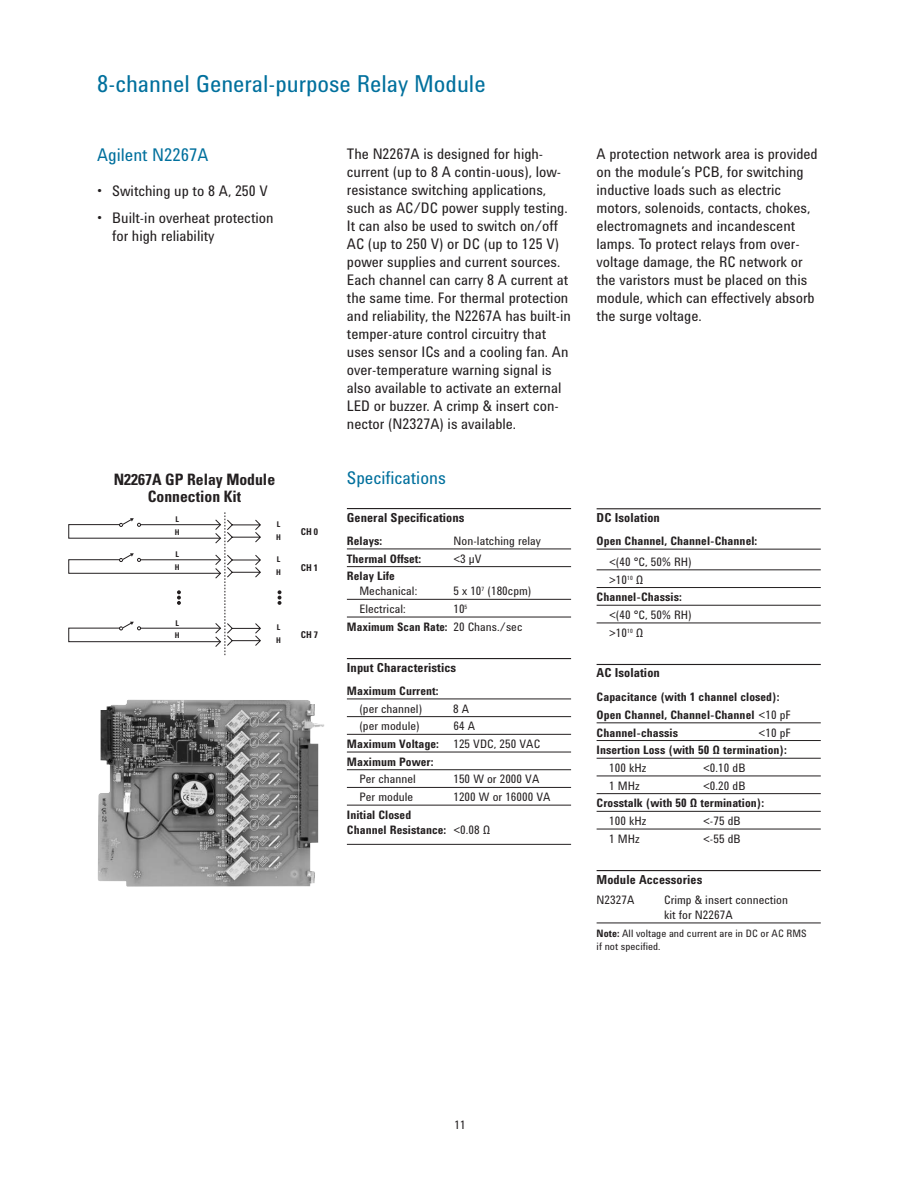
<style>
.page{position:relative;width:918px;height:1188px;background:#fff}
.page>*{position:absolute;margin:0;border:0;box-sizing:border-box;transform-origin:0 0}
.t1{font:24px "Agilent Condensed CFF";color:#00709d}
.t2{font:18px "Agilent Condensed CFF";color:#00709d}
.t3{font:700 condensed 15.75px/16.8px "Univers";color:#231f20;text-align:center}
.t4{font:15px/18px "Agilent Condensed CFF";color:#231f20}
.t5{font:700 12.75px "Agilent Condensed CFF";letter-spacing:.005em;color:#231f20}
.t6{font:700 12px/17.7px "Agilent Condensed CFF";letter-spacing:.005em;color:#231f20}
.t7{font:12px/17.7px "Agilent Condensed CFF";letter-spacing:.005em;color:#231f20}
.t8{font:700 12px/17.7px "Agilent Condensed CFF";letter-spacing:.005em;color:#231f20;scale:.96 1}
.t9{font:10.5px/13.2px "Agilent Condensed CFF";letter-spacing:.005em;color:#231f20}
.t10{font:700 condensed 9.45px "Univers";color:#231f20}
.t11{font:700 condensed 7.8px/12.6px "Univers";color:#231f20}
.s1{font-weight:400}
.s2{font-weight:700}
</style>
<div class="page">
<hr style="left:347px;top:508px;width:224px;height:1px;background:#231f20">
<hr style="left:347px;top:549px;width:224px;height:1px;background:#231f20">
<hr style="left:347px;top:566px;width:224px;height:1px;background:#231f20">
<hr style="left:347px;top:599px;width:224px;height:1px;background:#231f20">
<hr style="left:347px;top:617px;width:224px;height:1px;background:#231f20">
<hr style="left:347px;top:658px;width:224px;height:1px;background:#231f20">
<hr style="left:347px;top:699px;width:224px;height:1px;background:#231f20">
<hr style="left:347px;top:716px;width:224px;height:1px;background:#231f20">
<hr style="left:347px;top:734px;width:224px;height:1px;background:#231f20">
<hr style="left:347px;top:752px;width:224px;height:1px;background:#231f20">
<hr style="left:347px;top:769px;width:224px;height:1px;background:#231f20">
<hr style="left:347px;top:787px;width:224px;height:1px;background:#231f20">
<hr style="left:347px;top:805px;width:224px;height:1px;background:#231f20">
<hr style="left:347px;top:844px;width:224px;height:1px;background:#231f20">
<hr style="left:597px;top:508px;width:224px;height:1px;background:#231f20">
<hr style="left:597px;top:549px;width:224px;height:1px;background:#231f20">
<hr style="left:597px;top:570px;width:224px;height:1px;background:#231f20">
<hr style="left:597px;top:587px;width:224px;height:1px;background:#231f20">
<hr style="left:597px;top:605px;width:224px;height:1px;background:#231f20">
<hr style="left:597px;top:623px;width:224px;height:1px;background:#231f20">
<hr style="left:597px;top:664px;width:224px;height:1px;background:#231f20">
<hr style="left:597px;top:723px;width:224px;height:1px;background:#231f20">
<hr style="left:597px;top:740px;width:224px;height:1px;background:#231f20">
<hr style="left:597px;top:758px;width:224px;height:1px;background:#231f20">
<hr style="left:597px;top:776px;width:224px;height:1px;background:#231f20">
<hr style="left:597px;top:793px;width:224px;height:1px;background:#231f20">
<hr style="left:597px;top:811px;width:224px;height:1px;background:#231f20">
<hr style="left:597px;top:829px;width:224px;height:1px;background:#231f20">
<hr style="left:597px;top:870px;width:224px;height:1px;background:#231f20">
<hr style="left:597px;top:923px;width:224px;height:1px;background:#231f20">
<svg style="left:278px;top:590px;width:3px;height:15px"></svg>
<svg style="left:68px;top:512px;width:193px;height:143px"></svg>
<img style="left:98px;top:700px;width:226px;height:187px">
<h1 class="t1" style="left:97px;top:75px;width:390px">8-channel General-purpose Relay Module</h1>
<p class="t2" style="left:97px;top:149px;width:113px">Agilent N2267A</p>
<p class="t4" style="left:112px;top:180px;width:163px;line-height:26.5px">Switching up to 8 A, 250 V<br>Built-in overheat protection</p>
<p class="t4" style="left:112px;top:228px;width:104px">for high reliability</p>
<p class="t4" style="left:97px;top:180px;width:7px;line-height:26.5px">• •</p>
<p class="t3" style="left:114px;top:473px;width:163px">N2267A GP Relay Module<br>Connection Kit</p>
<p class="t11" style="left:175px;top:514px;width:6px">L<br>H</p>
<p class="t11" style="left:175px;top:549px;width:6px">L<br>H</p>
<p class="t11" style="left:175px;top:617px;width:6px">L<br>H</p>
<p class="t11" style="left:276px;top:519px;width:6px">L<br>H</p>
<p class="t11" style="left:276px;top:554px;width:6px">L<br>H</p>
<p class="t11" style="left:276px;top:622px;width:6px">L<br>H</p>
<p class="t10" style="left:301px;top:528px;width:19px">CH 0</p>
<p class="t10" style="left:301px;top:564px;width:19px">CH 1</p>
<p class="t10" style="left:301px;top:631px;width:19px">CH 7</p>
<p class="t4" style="left:347px;top:147px;width:226px">The N2267A is designed for high&shy;current (up to 8 A contin-uous), low&shy;resistance switching applications, such as AC/DC power supply testing.<br>It can also be used to switch on/off AC (up to 250 V) or DC (up to 125 V) power supplies and current sources.<br>Each channel can carry 8 A current at the same time. For thermal protection and reliability, the N2267A has built-in temper-ature control circuitry that uses sensor ICs and a cooling fan. An over-temperature warning signal is also available to activate an external LED or buzzer. A crimp &amp; insert con&shy;nector (N2327A) is available.</p>
<p class="t4" style="left:597px;top:147px;width:223px">A protection network area is provided on the module’s PCB, for switching inductive loads such as electric motors, solenoids, contacts, chokes, electromagnets and incandescent lamps. To protect relays from over&shy;voltage damage, the RC network or the varistors must be placed on this module, which can effectively absorb the surge voltage.</p>
<p class="t2" style="left:347px;top:471px;width:101px">Specifications</p>
<p class="t5" style="left:347px;top:512px;width:119px">General Specifications</p>
<p class="t6" style="left:347px;top:533px;width:37px">Relays:</p>
<p class="t7" style="left:453px;top:533px;width:89px">Non-latching relay</p>
<p class="t6" style="left:347px;top:551px;width:76px">Thermal Offset:</p>
<p class="t7" style="left:453px;top:551px;width:30px">&lt;3 µV</p>
<p class="t6" style="left:347px;top:569px;width:49px">Relay Life</p>
<p class="t7" style="left:359px;top:584px;width:59px">Mechanical:</p>
<p class="t7" style="left:453px;top:584px;width:80px">5 x 10<sup>7</sup> (180cpm)</p>
<p class="t7" style="left:359px;top:601px;width:48px">Electrical:</p>
<p class="t5" style="left:597px;top:513px;width:65px">DC Isolation</p>
<p class="t6" style="left:597px;top:534px;width:162px">Open Channel, Channel-Channel:</p>
<p class="t7" style="left:609px;top:554px;width:84px">&lt;(40 °C, 50% RH)</p>
<p class="t7" style="left:609px;top:572px;width:36px">&gt;10<sup>10</sup> Ω</p>
<p class="t6" style="left:597px;top:590px;width:87px">Channel-Chassis:</p>
<p class="t7" style="left:609px;top:607px;width:84px">&lt;(40 °C, 50% RH) &gt;10<sup>10</sup> Ω</p>
<p class="t5" style="left:597px;top:668px;width:65px">AC Isolation</p>
<p class="t6" style="left:597px;top:689px;width:196px">Capacitance (with 1 channel closed):<br>Open Channel, Channel-Channel <span class="s1">&lt;10 pF<br></span>Channel-chassis</p>
<p class="t8" style="left:347px;top:601px;width:184px;text-indent:106px"><span class="s1">10</span><sup>5<br></sup>Maximum Scan Rate: <span class="s1">20 Chans./sec</span></p>
<p class="t5" style="left:347px;top:662px;width:111px">Input Characteristics</p>
<p class="t6" style="left:347px;top:683px;width:93px">Maximum Current:</p>
<p class="t7" style="left:359px;top:701px;width:64px">(per channel)</p>
<p class="t7" style="left:453px;top:701px;width:18px">8 A</p>
<p class="t7" style="left:359px;top:719px;width:62px">(per module)</p>
<p class="t6" style="left:347px;top:719px;width:195px;text-indent:106px"><span class="s1">64 A<br></span>Maximum Voltage: <span class="s1">125 VDC, 250 VAC<br></span>Maximum Power:</p>
<p class="t7" style="left:359px;top:772px;width:58px">Per channel</p>
<p class="t7" style="left:453px;top:772px;width:87px">150 W or 2000 VA</p>
<p class="t7" style="left:359px;top:790px;width:55px">Per module</p>
<p class="t7" style="left:453px;top:790px;width:99px">1200 W or 16000 VA</p>
<p class="t6" style="left:347px;top:809px;width:145px;line-height:15px">Initial Closed<br>Channel Resistance: <span class="s1">&lt;0.08 Ω</span></p>
<p class="t7" style="left:759px;top:725px;width:34px">&lt;10 pF</p>
<p class="t6" style="left:597px;top:743px;width:192px">Insertion Loss (with 50 Ω termination):</p>
<p class="t7" style="left:609px;top:760px;width:39px">100 kHz</p>
<p class="t7" style="left:703px;top:760px;width:44px">&lt;0.10 dB</p>
<p class="t7" style="left:609px;top:778px;width:32px">1 MHz</p>
<p class="t7" style="left:703px;top:778px;width:44px">&lt;0.20 dB</p>
<p class="t6" style="left:597px;top:796px;width:169px">Crosstalk (with 50 Ω termination):</p>
<p class="t7" style="left:609px;top:813px;width:39px">100 kHz</p>
<p class="t7" style="left:703px;top:813px;width:39px">&lt;-75 dB</p>
<p class="t7" style="left:609px;top:831px;width:32px">1 MHz</p>
<p class="t7" style="left:703px;top:831px;width:39px">&lt;-55 dB</p>
<p class="t5" style="left:597px;top:874px;width:107px">Module Accessories</p>
<p class="t7" style="left:597px;top:892px;width:39px">N2327A</p>
<p class="t7" style="left:664px;top:894px;width:126px;line-height:15px">Crimp &amp; insert connection kit for N2267A</p>
<p class="t9" style="left:597px;top:928px;width:211px"><span class="s2">Note:</span> All voltage and current are in DC or AC RMS if not specified.</p>
<p class="t7" style="left:454px;top:1117px;width:13px">11</p>
</div>
